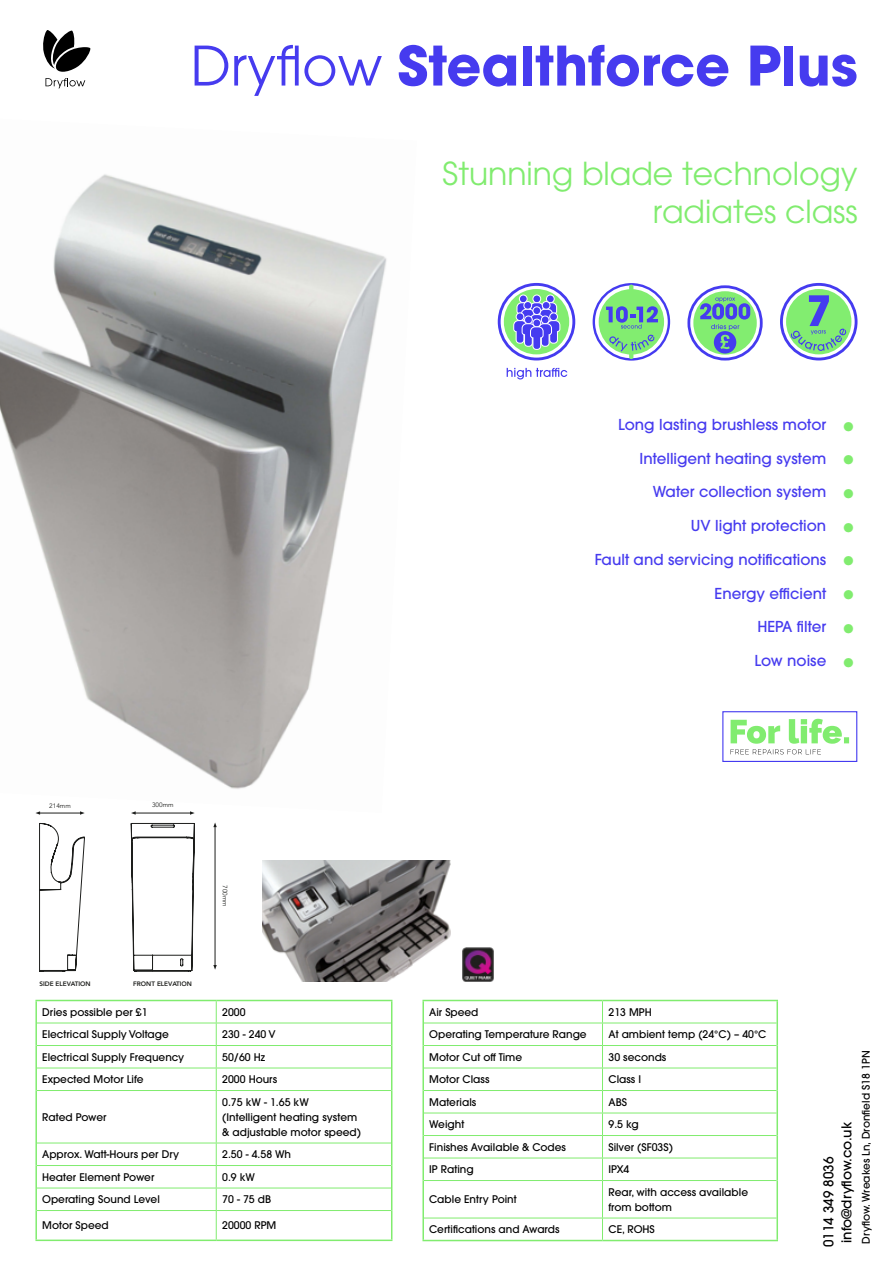
<style>
.page{position:relative;width:893px;height:1263px;background:#fff}
.page>*{position:absolute;margin:0;border:0;box-sizing:border-box;transform-origin:0 0}
.t1{font:700 54px "ITC Avant Garde Pro";color:#463bef}
.t2{font:31.5px/37.8px "ITC Avant Garde Pro";color:#81ec6f;text-align:right}
.t3{font:500 15px "ITC Avant Garde Pro";color:#463bef}
.t4{font:500 13.5px/18px "ITC Avant Garde Pro";color:#000}
.t5{font:500 10.5px/15px "ITC Avant Garde Pro";color:#000}
.t6{font:800 6.45px "Avenir";color:#1d1e1c}
.t7{font:6.45px "Avenir";color:#1d1e1c}
.s1{font-weight:400}
.s2{font-size:30px;color:#81ec6f}
</style>
<div class="page">
<div style="left:504px;top:289px;width:65px;height:65px;background:#82ed70;border-radius:50%"></div>
<div style="left:498px;top:283px;width:77px;height:77px;border:3px solid #453bf0;border-radius:50%"></div>
<svg style="left:513px;top:294px;width:47px;height:56px"></svg>
<svg style="left:507px;top:368px;width:60px;height:11px"></svg>
<div style="left:786px;top:289px;width:65px;height:65px;background:#82ed70;border-radius:50%"></div>
<div style="left:780px;top:283px;width:77px;height:77px;border:3px solid #453bf0;border-radius:50%"></div>
<svg style="left:790px;top:295px;width:56px;height:56px"></svg>
<div style="left:599px;top:289px;width:65px;height:65px;background:#82ed70;border-radius:50%"></div>
<div style="left:593px;top:283px;width:77px;height:78px;border:2px solid #453bf0;border-radius:50%"></div>
<hr style="left:629px;top:285px;width:4px;height:10px;background:#82ed70;border-radius:2px">
<hr style="left:629px;top:348px;width:4px;height:11px;background:#82ed70;border-radius:2px">
<svg style="left:606px;top:306px;width:52px;height:45px"></svg>
<img style="left:0;top:174px;width:387px;height:615px">
<hr style="left:215px;top:826px;width:1px;height:140px;background:#1d1e1c">
<svg style="left:213px;top:822px;width:4px;height:5px"></svg>
<svg style="left:213px;top:965px;width:4px;height:5px"></svg>
<svg style="left:35px;top:749px;width:160px;height:223px"></svg>
<svg style="left:693px;top:291px;width:64px;height:64px"></svg>
<div style="left:687px;top:285px;width:76px;height:75px;border:3px solid #453bf0;border-radius:50%"></div>
<svg style="left:714px;top:331px;width:22px;height:23px"></svg>
<svg style="left:700px;top:297px;width:50px;height:52px;background:#71b29e"></svg>
<img style="left:262px;top:860px;width:188px;height:121px">
<hr style="left:35px;top:1000px;width:181px;height:1px;background:#81ec6f">
<hr style="left:35px;top:1001px;width:2px;height:22px;background:#81ec6f">
<hr style="left:35px;top:1023px;width:2px;height:22px;background:#81ec6f">
<hr style="left:35px;top:1045px;width:2px;height:23px;background:#81ec6f">
<hr style="left:35px;top:1068px;width:2px;height:22px;background:#81ec6f">
<hr style="left:35px;top:1090px;width:2px;height:53px;background:#81ec6f">
<hr style="left:35px;top:1143px;width:2px;height:22px;background:#81ec6f">
<hr style="left:35px;top:1165px;width:2px;height:23px;background:#81ec6f">
<hr style="left:35px;top:1188px;width:2px;height:22px;background:#81ec6f">
<hr style="left:35px;top:1210px;width:2px;height:29px;background:#81ec6f">
<hr style="left:35px;top:1239px;width:181px;height:2px;background:#81ec6f">
<hr style="left:216px;top:1239px;width:176px;height:2px;background:#81ec6f">
<svg style="left:36px;top:1000px;width:356px;height:240px"></svg>
<svg style="left:424px;top:1001px;width:352px;height:239px"></svg>
<hr style="left:422px;top:1000px;width:180px;height:1px;background:#81ec6f">
<hr style="left:422px;top:1001px;width:2px;height:22px;background:#81ec6f">
<hr style="left:602px;top:1000px;width:176px;height:1px;background:#81ec6f">
<hr style="left:776px;top:1001px;width:2px;height:22px;background:#81ec6f">
<hr style="left:422px;top:1023px;width:2px;height:22px;background:#81ec6f">
<hr style="left:776px;top:1023px;width:2px;height:22px;background:#81ec6f">
<hr style="left:422px;top:1045px;width:2px;height:23px;background:#81ec6f">
<hr style="left:776px;top:1045px;width:2px;height:23px;background:#81ec6f">
<hr style="left:422px;top:1068px;width:2px;height:22px;background:#81ec6f">
<hr style="left:776px;top:1068px;width:2px;height:22px;background:#81ec6f">
<hr style="left:422px;top:1090px;width:2px;height:23px;background:#81ec6f">
<hr style="left:776px;top:1090px;width:2px;height:23px;background:#81ec6f">
<hr style="left:422px;top:1113px;width:2px;height:22px;background:#81ec6f">
<hr style="left:776px;top:1113px;width:2px;height:22px;background:#81ec6f">
<hr style="left:422px;top:1135px;width:2px;height:23px;background:#81ec6f">
<hr style="left:776px;top:1135px;width:2px;height:23px;background:#81ec6f">
<hr style="left:422px;top:1158px;width:2px;height:22px;background:#81ec6f">
<hr style="left:776px;top:1158px;width:2px;height:22px;background:#81ec6f">
<hr style="left:422px;top:1180px;width:2px;height:38px;background:#81ec6f">
<hr style="left:776px;top:1180px;width:2px;height:38px;background:#81ec6f">
<hr style="left:422px;top:1218px;width:2px;height:22px;background:#81ec6f">
<hr style="left:776px;top:1218px;width:2px;height:22px;background:#81ec6f">
<hr style="left:422px;top:1240px;width:180px;height:1px;background:#81ec6f">
<hr style="left:602px;top:1240px;width:176px;height:1px;background:#81ec6f">
<hr style="left:424px;top:1023px;width:178px;height:1px;background:#81ec6f">
<hr style="left:602px;top:1023px;width:174px;height:1px;background:#81ec6f">
<hr style="left:424px;top:1045px;width:178px;height:1px;background:#81ec6f">
<hr style="left:602px;top:1045px;width:174px;height:1px;background:#81ec6f">
<hr style="left:424px;top:1068px;width:178px;height:1px;background:#81ec6f">
<hr style="left:602px;top:1068px;width:174px;height:1px;background:#81ec6f">
<hr style="left:424px;top:1090px;width:178px;height:1px;background:#81ec6f">
<hr style="left:602px;top:1090px;width:174px;height:1px;background:#81ec6f">
<hr style="left:424px;top:1113px;width:178px;height:1px;background:#81ec6f">
<hr style="left:602px;top:1113px;width:174px;height:1px;background:#81ec6f">
<hr style="left:424px;top:1135px;width:178px;height:1px;background:#81ec6f">
<hr style="left:602px;top:1135px;width:174px;height:1px;background:#81ec6f">
<hr style="left:424px;top:1158px;width:178px;height:1px;background:#81ec6f">
<hr style="left:602px;top:1158px;width:174px;height:1px;background:#81ec6f">
<svg style="left:602px;top:1001px;width:1px;height:179px"></svg>
<hr style="left:424px;top:1180px;width:178px;height:1px;background:#81ec6f">
<hr style="left:602px;top:1180px;width:174px;height:1px;background:#81ec6f">
<hr style="left:602px;top:1181px;width:1px;height:37px;background:#81ec6f">
<hr style="left:424px;top:1218px;width:178px;height:1px;background:#81ec6f">
<hr style="left:602px;top:1218px;width:174px;height:1px;background:#81ec6f">
<svg style="left:602px;top:1218px;width:1px;height:22px"></svg>
<svg style="left:43px;top:30px;width:48px;height:42px"></svg>
<svg style="left:45px;top:78px;width:40px;height:10px"></svg>
<svg style="left:731px;top:719px;width:118px;height:35px"></svg>
<div style="left:722px;top:711px;width:135px;height:51px;border:1px solid #453bf0"></div>
<img style="left:462px;top:947px;width:32px;height:35px">
<h1 class="t1" style="left:191px;top:30px;width:669px"><span class="s1">Dryflow</span> Stealthforce Plus</h1>
<h2 class="t2" style="left:443px;top:154px;width:417px">Stunning blade technology radiates class</h2>
<p class="t7" style="left:49px;top:802px;width:23px">214mm</p>
<p class="t7" style="left:152px;top:801px;width:23px">300mm</p>
<p class="t6" style="left:39px;top:979px;width:53px">SIDE ELEVATION</p>
<p class="t6" style="left:133px;top:979px;width:60px">FRONT ELEVATION</p>
<p class="t7" style="left:229px;top:885px;width:23px;rotate:90deg">700mm</p>
<p class="t5" style="left:42px;top:1004px;width:107px">Dries possible per £1</p>
<p class="t5" style="left:222px;top:1004px;width:25px">2000</p>
<p class="t5" style="left:42px;top:1027px;width:128px">Electrical Supply Voltage</p>
<p class="t5" style="left:222px;top:1027px;width:55px">230 - 240 V</p>
<p class="t5" style="left:42px;top:1049px;width:144px">Electrical Supply Frequency</p>
<p class="t5" style="left:222px;top:1049px;width:44px">50/60 Hz</p>
<p class="t5" style="left:42px;top:1072px;width:103px">Expected Motor Life</p>
<p class="t5" style="left:222px;top:1072px;width:56px">2000 Hours</p>
<p class="t5" style="left:42px;top:1109px;width:66px">Rated Power</p>
<p class="t5" style="left:222px;top:1094px;width:140px">0.75 kW - 1.65 kW (Intelligent heating system &amp; adjustable motor speed)</p>
<p class="t5" style="left:42px;top:1147px;width:138px">Approx. Watt-Hours per Dry</p>
<p class="t5" style="left:222px;top:1147px;width:70px">2.50 - 4.58 Wh</p>
<p class="t5" style="left:42px;top:1169px;width:114px">Heater Element Power</p>
<p class="t5" style="left:222px;top:1169px;width:34px">0.9 kW</p>
<p class="t5" style="left:42px;top:1192px;width:119px">Operating Sound Level</p>
<p class="t5" style="left:222px;top:1192px;width:50px">70 - 75 dB</p>
<p class="t5" style="left:42px;top:1218px;width:68px">Motor Speed</p>
<p class="t5" style="left:222px;top:1218px;width:56px">20000 RPM</p>
<h3 class="t3" style="left:618px;top:415px;width:241px">Long lasting brushless motor <span class="s2">•</span></h3>
<h3 class="t3" style="left:639px;top:449px;width:220px">Intelligent heating system <span class="s2">•</span></h3>
<h3 class="t3" style="left:653px;top:482px;width:207px">Water collection system <span class="s2">•</span></h3>
<h3 class="t3" style="left:691px;top:516px;width:168px">UV light protection <span class="s2">•</span></h3>
<h3 class="t3" style="left:595px;top:550px;width:265px">Fault and servicing notifications <span class="s2">•</span></h3>
<h3 class="t3" style="left:715px;top:584px;width:145px">Energy efficient <span class="s2">•</span></h3>
<h3 class="t3" style="left:757px;top:617px;width:102px">HEPA filter <span class="s2">•</span></h3>
<h3 class="t3" style="left:754px;top:651px;width:105px">Low noise <span class="s2">•</span></h3>
<p class="t5" style="left:429px;top:1004px;width:51px">Air Speed</p>
<p class="t5" style="left:608px;top:1004px;width:45px">213 MPH</p>
<p class="t5" style="left:429px;top:1027px;width:159px">Operating Temperature Range</p>
<p class="t5" style="left:608px;top:1027px;width:159px">At ambient temp (24°C) – 40°C</p>
<p class="t5" style="left:429px;top:1049px;width:94px">Motor Cut off Time</p>
<p class="t5" style="left:608px;top:1049px;width:59px">30 seconds</p>
<p class="t5" style="left:429px;top:1072px;width:62px">Motor Class</p>
<p class="t5" style="left:608px;top:1072px;width:34px">Class I</p>
<p class="t5" style="left:429px;top:1094px;width:49px">Materials</p>
<p class="t5" style="left:608px;top:1094px;width:20px">ABS</p>
<p class="t5" style="left:429px;top:1117px;width:37px">Weight</p>
<p class="t5" style="left:608px;top:1117px;width:32px">9.5 kg</p>
<p class="t5" style="left:429px;top:1139px;width:138px">Finishes Available &amp; Codes</p>
<p class="t5" style="left:608px;top:1139px;width:66px">Silver (SF03S)</p>
<p class="t5" style="left:429px;top:1162px;width:46px">IP Rating</p>
<p class="t5" style="left:608px;top:1162px;width:22px">IPX4</p>
<p class="t5" style="left:429px;top:1192px;width:89px">Cable Entry Point</p>
<p class="t5" style="left:608px;top:1184px;width:141px">Rear, with access available from bottom</p>
<p class="t5" style="left:429px;top:1222px;width:132px">Certifications and Awards</p>
<p class="t5" style="left:608px;top:1222px;width:48px">CE, ROHS</p>
<p class="t5" style="left:858px;top:1244px;width:195px;rotate:-90deg">Dryflow. Wreakes Ln, Dronfield S18 1PN</p>
<p class="t4" style="left:819px;top:1247px;width:127px;rotate:-90deg">0114 349 8036 info@dryflow.co.uk</p>
</div>
